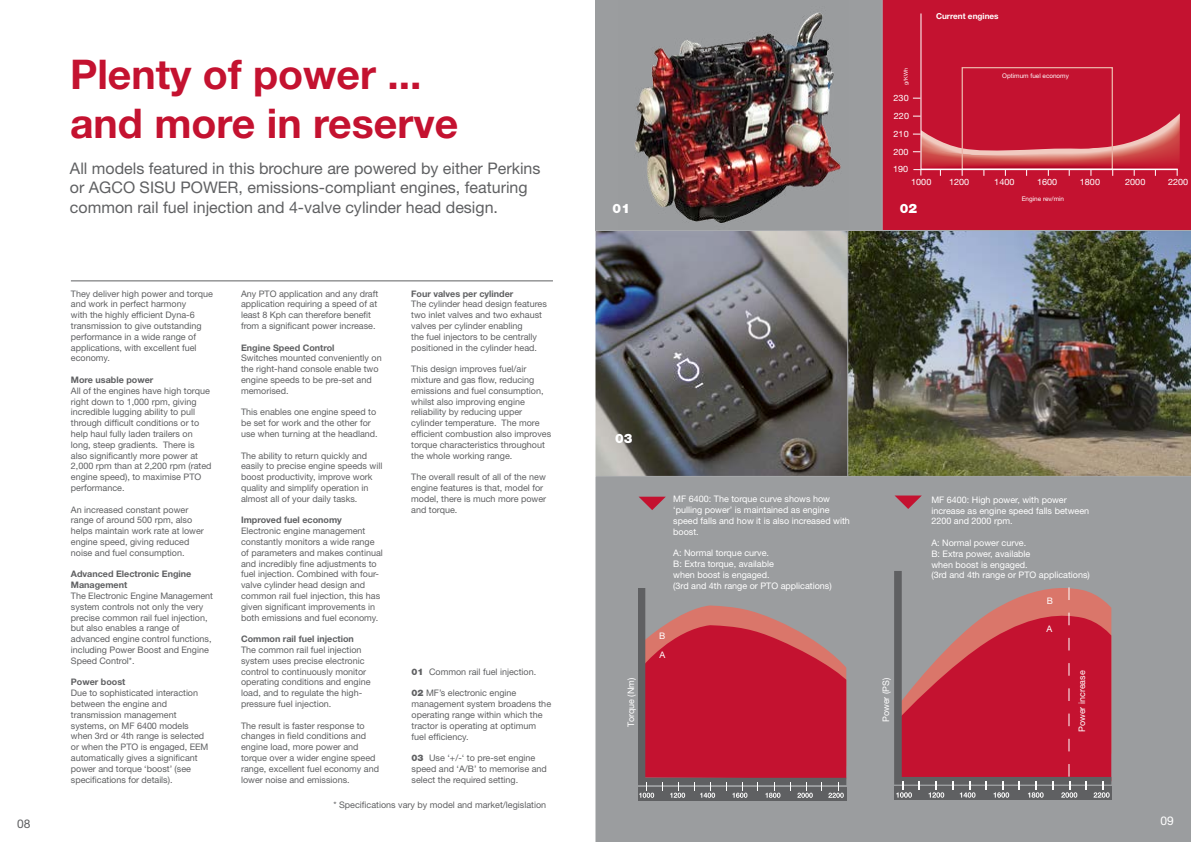
<style>
.page{position:relative;width:1191px;height:842px;background:#fff}
.page>*{position:absolute;margin:0;border:0;box-sizing:border-box;transform-origin:0 0}
.t1{font:700 41px/49.2px "Helvetica Neue";color:#c41230}
.t2{font:16px/19.2px "Helvetica Neue";color:#5f6062}
.t3{font:900 13px "Helvetica Neue";color:#fff}
.t4{font:12px "Helvetica Neue";color:#5f6062}
.t5{font:12px "Helvetica Neue";color:#fff}
.t6{font:9px/10.8px "Helvetica Neue";color:#5f6062}
.t7{font:9px/10.8px "Helvetica Neue";color:#fff}
.t8{font:700 9px/10.8px "Helvetica Neue";color:#5f6062}
.t9{font:8.8px "Helvetica Neue LT Com";color:#fff}
.t10{font:700 8.2px "Helvetica Neue";color:#fff}
.t11{font:6.4px "Helvetica Neue";color:#fff}
.t12{font:5.5px "Helvetica Neue";color:#fff}
.s1{font-weight:900}
</style>
<div class="page">
<div style="left:595px;top:0;width:287px;height:231px;background:#9b9d9f"></div>
<img style="left:635px;top:12px;width:206px;height:211px">
<img style="left:595px;top:231px;width:596px;height:245px">
<hr style="left:847px;top:231px;width:1px;height:260px;background:#aaacaf">
<hr style="left:71px;top:280px;width:482px;height:1px;background:#5f6062">
<div style="left:882px;top:0;width:309px;height:230px;background:#c41230"></div>
<svg style="left:882px;top:52px;width:309px;height:124px;background:#c41835"></svg>
<svg style="left:920px;top:13px;width:258px;height:157px;background:#c7243d"></svg>
<hr style="left:595px;top:230px;width:596px;height:1px;background:#aaacaf">
<hr style="left:596px;top:476px;width:595px;height:1px;background:#aaacaf">
<hr style="left:881px;top:0;width:1px;height:230px;background:#aaacaf">
<svg style="left:1133px;top:0;width:13px;height:17px"></svg>
<div style="left:595px;top:477px;width:596px;height:365px;background:#9b9d9f"></div>
<div style="left:638px;top:787px;width:208px;height:13px;background:#5f6062"></div>
<svg style="left:638px;top:588px;width:208px;height:197px;background:#96989a"></svg>
<svg style="left:639px;top:605px;width:207px;height:193px;background:#b53448"></svg>
<div style="left:894px;top:786px;width:217px;height:14px;background:#5f6062"></div>
<svg style="left:894px;top:571px;width:217px;height:213px;background:#939597"></svg>
<svg style="left:638px;top:497px;width:28px;height:13px"></svg>
<svg style="left:894px;top:495px;width:27px;height:14px"></svg>
<svg style="left:896px;top:587px;width:215px;height:211px;background:#b63e50"></svg>
<h3 class="t4" style="left:17px;top:816px;width:15px">08</h3>
<h1 class="t1" style="left:70px;top:49px;width:390px">Plenty of power ... and more in reserve</h1>
<h2 class="t2" style="left:70px;top:159px;width:472px">All models featured in this brochure are powered by either Perkins or AGCO SISU POWER, emissions-compliant engines, featuring common rail fuel injection and 4-valve cylinder head design.</h2>
<p class="t6" style="left:71px;top:288px;width:144px">They deliver high power and torque and work in perfect harmony<br>with the highly efficient Dyna-6 transmission to give outstanding performance in a wide range of applications, with excellent fuel economy.</p>
<p class="t8" style="left:71px;top:374px;width:84px">More usable power</p>
<p class="t6" style="left:71px;top:385px;width:142px">All of the engines have high torque right down to 1,000 rpm, giving incredible lugging ability to pull through difficult conditions or to help haul fully laden trailers on long, steep gradients. There is also significantly more power at<br>2,000 rpm than at 2,200 rpm (rated engine speed), to maximise PTO performance.</p>
<p class="t6" style="left:71px;top:504px;width:135px">An increased constant power range of around 500 rpm, also helps maintain work rate at lower engine speed, giving reduced noise and fuel consumption.</p>
<p class="t8" style="left:71px;top:569px;width:122px">Advanced Electronic Engine<br>Management</p>
<p class="t6" style="left:71px;top:590px;width:144px">The Electronic Engine Management system controls not only the very precise common rail fuel injection, but also enables a range of advanced engine control functions, including Power Boost and Engine<br>Speed Control*.</p>
<p class="t8" style="left:71px;top:677px;width:56px">Power boost</p>
<p class="t6" style="left:71px;top:687px;width:139px">Due to sophisticated interaction between the engine and transmission management systems, on MF 6400 models when 3rd or 4th range is selected or when the PTO is engaged, EEM automatically gives a significant power and torque ‘boost’ (see specifications for details).</p>
<p class="t6" style="left:241px;top:288px;width:139px">Any PTO application and any draft application requiring a speed of at least 8 Kph can therefore benefit from a significant power increase.</p>
<p class="t8" style="left:241px;top:342px;width:95px">Engine Speed Control</p>
<p class="t6" style="left:241px;top:353px;width:142px">Switches mounted conveniently on the right-hand console enable two engine speeds to be pre-set and memorised.</p>
<p class="t6" style="left:241px;top:407px;width:138px">This enables one engine speed to be set for work and the other for use when turning at the headland.</p>
<p class="t6" style="left:241px;top:450px;width:143px">The ability to return quickly and easily to precise engine speeds will boost productivity, improve work quality and simplify operation in almost all of your daily tasks.</p>
<p class="t8" style="left:241px;top:515px;width:102px">Improved fuel economy</p>
<p class="t6" style="left:241px;top:525px;width:143px">Electronic engine management constantly monitors a wide range of parameters and makes continual and incredibly fine adjustments to fuel injection. Combined with four&shy;valve cylinder head design and common rail fuel injection, this has given significant improvements in both emissions and fuel economy.</p>
<p class="t8" style="left:241px;top:633px;width:114px">Common rail fuel injection</p>
<p class="t6" style="left:241px;top:644px;width:131px">The common rail fuel injection system uses precise electronic control to continuously monitor operating conditions and engine load, and to regulate the high&shy;pressure fuel injection.</p>
<p class="t6" style="left:241px;top:720px;width:140px">The result is faster response to changes in field conditions and engine load, more power and torque over a wider engine speed range, excellent fuel economy and lower noise and emissions.</p>
<p class="t8" style="left:411px;top:288px;width:104px">Four valves per cylinder</p>
<p class="t6" style="left:411px;top:299px;width:137px">The cylinder head design features two inlet valves and two exhaust valves per cylinder enabling<br>the fuel injectors to be centrally positioned in the cylinder head.</p>
<p class="t6" style="left:411px;top:363px;width:142px">This design improves fuel/air mixture and gas flow, reducing emissions and fuel consumption, whilst also improving engine reliability by reducing upper cylinder temperature. The more efficient combustion also improves torque characteristics throughout the whole working range.</p>
<p class="t6" style="left:411px;top:471px;width:137px">The overall result of all of the new engine features is that, model for model, there is much more power and torque.</p>
<p class="t6" style="left:411px;top:666px;width:126px"><span class="s1">01</span> Common rail fuel injection.</p>
<p class="t6" style="left:411px;top:688px;width:141px"><span class="s1">02</span> MF’s electronic engine management system broadens the operating range within which the tractor is operating at optimum fuel efficiency.</p>
<p class="t6" style="left:411px;top:752px;width:137px"><span class="s1">03</span> Use ‘+/-‘ to pre-set engine speed and ‘A/B’ to memorise and select the required setting.</p>
<p class="t6" style="left:333px;top:799px;width:214px">* Specifications vary by model and market/legislation</p>
<p class="t12" style="left:902px;top:85px;width:18px;rotate:-90deg">g/KWh</p>
<p class="t9" style="left:893px;top:93px;width:17px">230</p>
<p class="t9" style="left:894px;top:110px;width:17px">220</p>
<p class="t9" style="left:893px;top:128px;width:17px">210</p>
<p class="t9" style="left:893px;top:146px;width:17px">200</p>
<p class="t9" style="left:893px;top:164px;width:17px">190</p>
<p class="t10" style="left:936px;top:11px;width:64px">Current engines</p>
<p class="t11" style="left:1002px;top:72px;width:68px">Optimum fuel economy</p>
<h3 class="t3" style="left:612px;top:200px;width:19px">01</h3>
<p class="t9" style="left:911px;top:176px;width:22px">1000</p>
<p class="t9" style="left:949px;top:176px;width:22px">1200</p>
<p class="t9" style="left:994px;top:176px;width:22px">1400</p>
<p class="t9" style="left:1037px;top:176px;width:22px">1600</p>
<p class="t9" style="left:1080px;top:176px;width:22px">1800</p>
<p class="t9" style="left:1125px;top:176px;width:22px">2000</p>
<p class="t9" style="left:1168px;top:176px;width:22px">2200</p>
<h3 class="t3" style="left:899px;top:200px;width:19px">02</h3>
<p class="t11" style="left:1021px;top:195px;width:44px">Engine rev/min</p>
<h3 class="t3" style="left:615px;top:430px;width:19px">03</h3>
<p class="t7" style="left:673px;top:494px;width:178px">MF 6400: The torque curve shows how ‘pulling power’ is maintained as engine speed falls and how it is also increased with boost.</p>
<p class="t7" style="left:673px;top:548px;width:160px">A: Normal torque curve.<br>B: Extra torque, available<br>when boost is engaged.<br>(3rd and 4th range or PTO applications)</p>
<p class="t7" style="left:659px;top:630px;width:8px">B</p>
<p class="t7" style="left:659px;top:650px;width:7px">A</p>
<p class="t7" style="left:625px;top:726px;width:50px;rotate:-90deg">Torque (Nm)</p>
<p class="t7" style="left:880px;top:722px;width:46px;rotate:-90deg">Power (PS)</p>
<p class="t7" style="left:931px;top:494px;width:159px">MF 6400: High power, with power increase as engine speed falls between<br>2200 and 2000 rpm.</p>
<p class="t7" style="left:931px;top:537px;width:160px">A: Normal power curve.<br>B: Extra power, available<br>when boost is engaged.<br>(3rd and 4th range or PTO applications)</p>
<p class="t7" style="left:1047px;top:595px;width:8px">B</p>
<p class="t7" style="left:1046px;top:623px;width:7px">A</p>
<p class="t7" style="left:1076px;top:732px;width:63px;rotate:-90deg">Power increase</p>
<h3 class="t5" style="left:1160px;top:813px;width:15px">09</h3>
</div>
